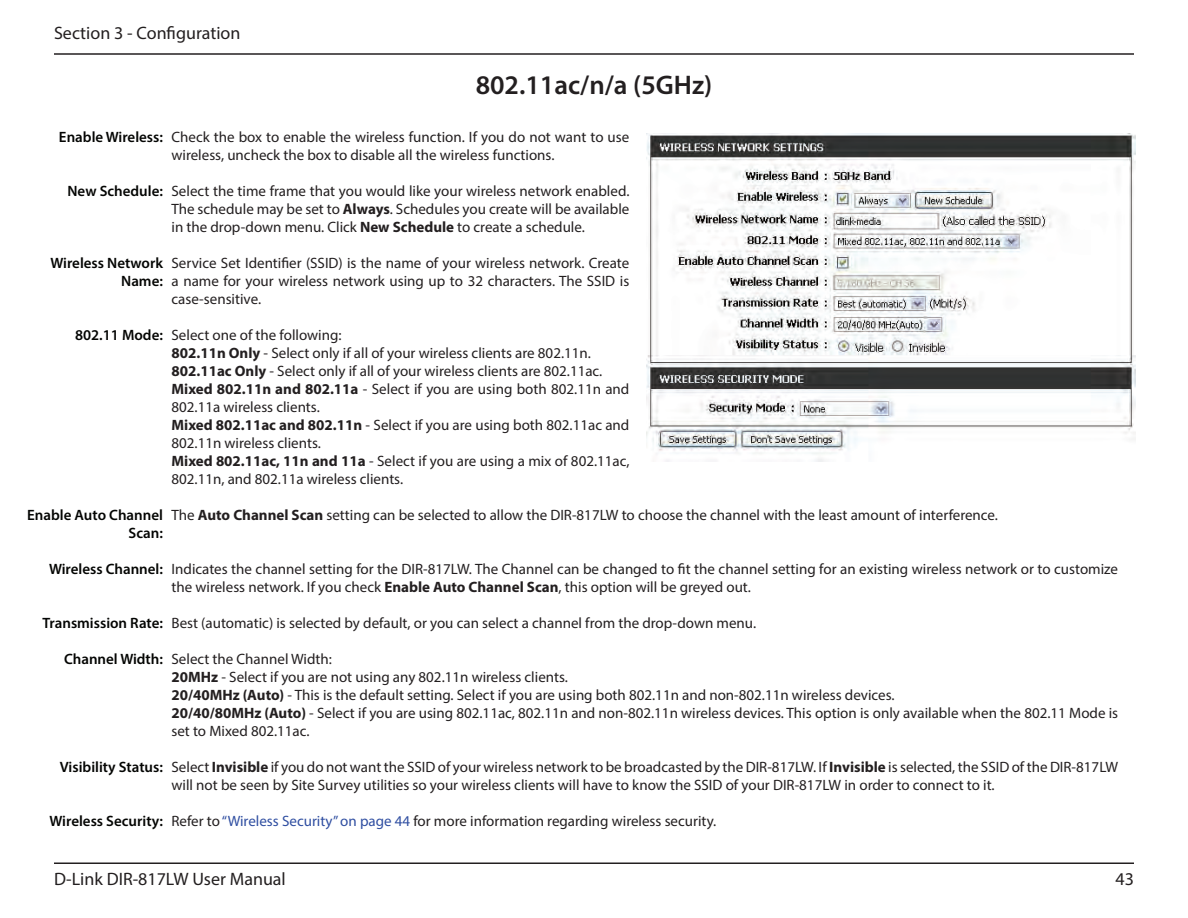
<style>
.page{position:relative;width:1188px;height:918px;background:#fff}
.page>*{position:absolute;margin:0;border:0;box-sizing:border-box;transform-origin:0 0}
.t1{font:600 27px "Myriad Pro";color:#231f20}
.t2{font:18px "Myriad Pro";color:#231f20}
.t3{font:15px/18px "Myriad Pro";color:#231f20}
.t4{font:600 15px/18px "Myriad Pro";color:#040503;text-align:right}
.s1{font-weight:700}
.s2{color:#2f4ea1}
</style>
<div class="page">
<hr style="left:54px;top:53px;width:1080px;height:2px;background:#231f20">
<hr style="left:54px;top:862px;width:1080px;height:2px;background:#231f20">
<img style="left:646px;top:133px;width:490px;height:329px">
<p class="t2" style="left:54px;top:22px;width:188px">Section 3 - Configuration</p>
<p class="t4" style="left:59px;top:127px;width:105px">Enable Wireless:</p>
<p class="t4" style="left:68px;top:181px;width:97px">New Schedule:</p>
<p class="t4" style="left:51px;top:253px;width:114px">Wireless Network<br>Name:</p>
<p class="t4" style="left:75px;top:325px;width:89px">802.11 Mode:</p>
<p class="t4" style="left:27px;top:505px;width:137px">Enable Auto Channel<br>Scan:</p>
<p class="t4" style="left:49px;top:559px;width:115px">Wireless Channel:</p>
<p class="t4" style="left:42px;top:613px;width:122px">Transmission Rate:</p>
<p class="t4" style="left:64px;top:649px;width:100px">Channel Width:</p>
<p class="t4" style="left:60px;top:757px;width:105px">Visibility Status:</p>
<p class="t4" style="left:50px;top:811px;width:115px">Wireless Security:</p>
<h1 class="t1" style="left:476px;top:68px;width:238px">802.11ac/n/a (5GHz)</h1>
<p class="t3" style="left:171px;top:127px;width:459px">Check the box to enable the wireless function. If you do not want to use wireless, uncheck the box to disable all the wireless functions.</p>
<p class="t3" style="left:171px;top:181px;width:459px;text-align:justify">Select the time frame that you would like your wireless network enabled.<br>The schedule may be set to <span class="s1">Always</span>. Schedules you create will be available in the drop-down menu. Click <span class="s1">New Schedule</span> to create a schedule.</p>
<p class="t3" style="left:171px;top:253px;width:459px;text-align:justify">Service Set Identifier (SSID) is the name of your wireless network. Create a name for your wireless network using up to 32 characters. The SSID is case-sensitive.</p>
<p class="t3" style="left:171px;top:325px;width:459px">Select one of the following:<br><span class="s1">802.11n Only</span> - Select only if all of your wireless clients are 802.11n.<br><span class="s1">802.11ac Only</span> - Select only if all of your wireless clients are 802.11ac.<br><span class="s1">Mixed 802.11n and 802.11a</span> - Select if you are using both 802.11n and 802.11a wireless clients.<br><span class="s1">Mixed 802.11ac and 802.11n</span> - Select if you are using both 802.11ac and 802.11n wireless clients.<br><span class="s1">Mixed 802.11ac, 11n and 11a</span> - Select if you are using a mix of 802.11ac, 802.11n, and 802.11a wireless clients.</p>
<p class="t3" style="left:171px;top:505px;width:828px">The <span class="s1">Auto Channel Scan</span> setting can be selected to allow the DIR-817LW to choose the channel with the least amount of interference.</p>
<p class="t3" style="left:171px;top:559px;width:948px">Indicates the channel setting for the DIR-817LW. The Channel can be changed to fit the channel setting for an existing wireless network or to customize the wireless network. If you check <span class="s1">Enable Auto Channel Scan</span>, this option will be greyed out.</p>
<p class="t3" style="left:171px;top:613px;width:586px">Best (automatic) is selected by default, or you can select a channel from the drop-down menu.</p>
<p class="t3" style="left:171px;top:649px;width:948px">Select the Channel Width:<br><span class="s1">20MHz</span> - Select if you are not using any 802.11n wireless clients.<br><span class="s1">20/40MHz (Auto)</span> - This is the default setting. Select if you are using both 802.11n and non-802.11n wireless devices.<br><span class="s1">20/40/80MHz (Auto)</span> - Select if you are using 802.11ac, 802.11n and non-802.11n wireless devices. This option is only available when the 802.11 Mode is set to Mixed 802.11ac.</p>
<p class="t3" style="left:171px;top:757px;width:948px">Select <span class="s1">Invisible</span> if you do not want the SSID of your wireless network to be broadcasted by the DIR-817LW. If <span class="s1">Invisible</span> is selected, the SSID of the DIR-817LW will not be seen by Site Survey utilities so your wireless clients will have to know the SSID of your DIR-817LW in order to connect to it.</p>
<p class="t3" style="left:171px;top:811px;width:546px">Refer to <span class="s2">“Wireless Security” on page 44</span> for more information regarding wireless security.</p>
<p class="t2" style="left:54px;top:868px;width:233px">D-Link DIR-817LW User Manual</p>
<p class="t2" style="left:1116px;top:868px;width:20px">43</p>
</div>
